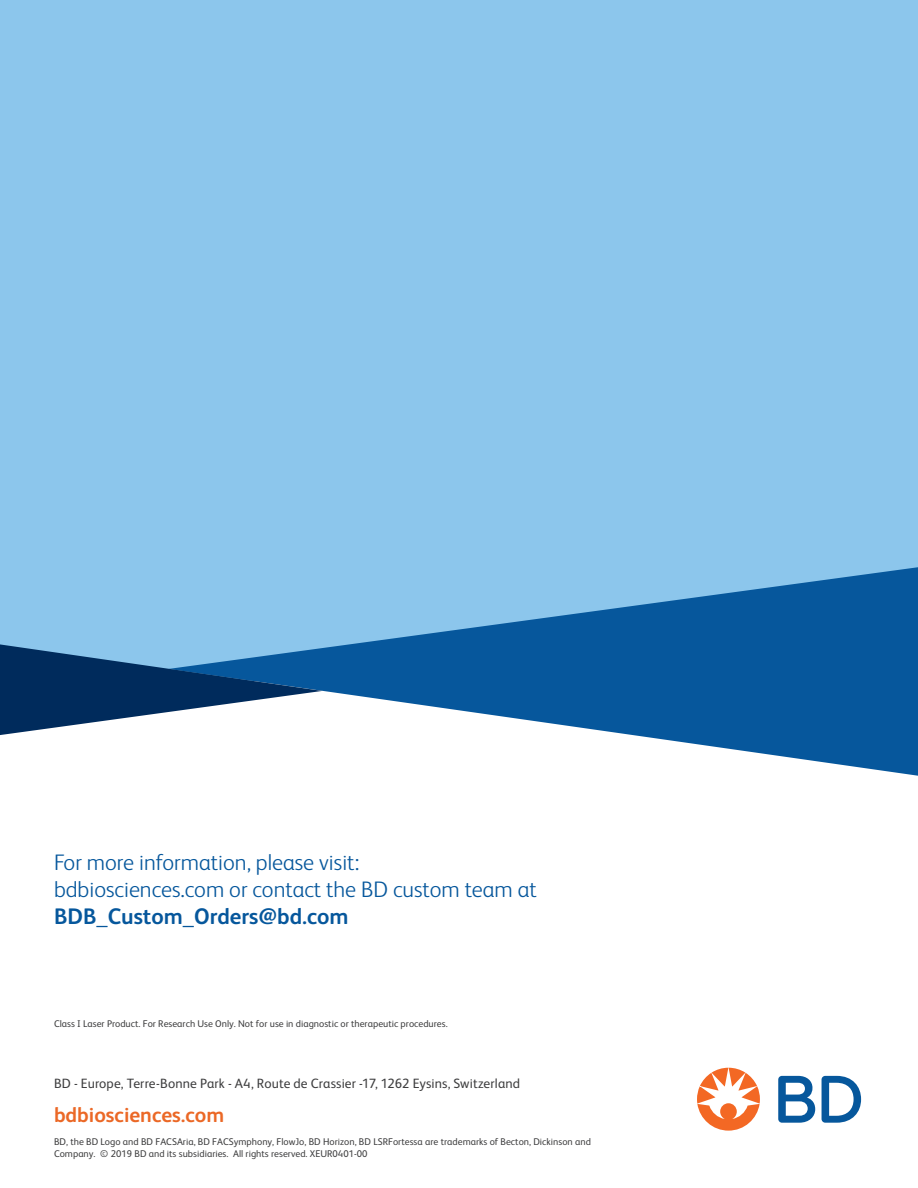
<style>
.page{position:relative;width:918px;height:1188px;background:#fff}
.page>*{position:absolute;margin:0;border:0;box-sizing:border-box;transform-origin:0 0}
.t1{font:300 22.5px/27px "FS Albert Pro";color:#06579c}
.t2{font:700 22.5px "FS Albert Pro";color:#06579c}
.t3{font:700 21px "FS Albert Pro";color:#eb6826}
.t4{font:13.5px "FS Albert Pro";letter-spacing:.01em;color:#3e3e3f}
.t5{font:9.75px/11.7px "FS Albert Pro";color:#3e3e3f}
</style>
<div class="page">
<div style="left:0;top:0;width:918px;height:680px;background:#8cc6ec"></div>
<svg style="left:778px;top:1076px;width:83px;height:47px"></svg>
<svg style="left:697px;top:1068px;width:63px;height:63px"></svg>
<svg style="left:322px;top:567px;width:596px;height:209px;fill:#06579c"></svg>
<svg style="left:0;top:644px;width:322px;height:91px"></svg>
<h1 class="t1" style="left:54px;top:848px;width:484px">For more information, please visit:<br>bdbiosciences.com or contact the BD custom team at</h1>
<h1 class="t2" style="left:54px;top:901px;width:296px">BDB_Custom_Orders@bd.com</h1>
<p class="t5" style="left:54px;top:1017px;width:395px">Class I Laser Product. For Research Use Only. Not for use in diagnostic or therapeutic procedures.</p>
<h3 class="t4" style="left:54px;top:1074px;width:468px">BD - Europe, Terre-Bonne Park - A4, Route de Crassier -17, 1262 Eysins, Switzerland</h3>
<h2 class="t3" style="left:54px;top:1100px;width:172px">bdbiosciences.com</h2>
<p class="t5" style="left:54px;top:1135px;width:538px">BD, the BD Logo and BD FACSAria, BD FACSymphony, FlowJo, BD Horizon, BD LSRFortessa are trademarks of Becton, Dickinson and<br>Company. © 2019 BD and its subsidiaries. All rights reserved. XEUR0401-00</p>
</div>
